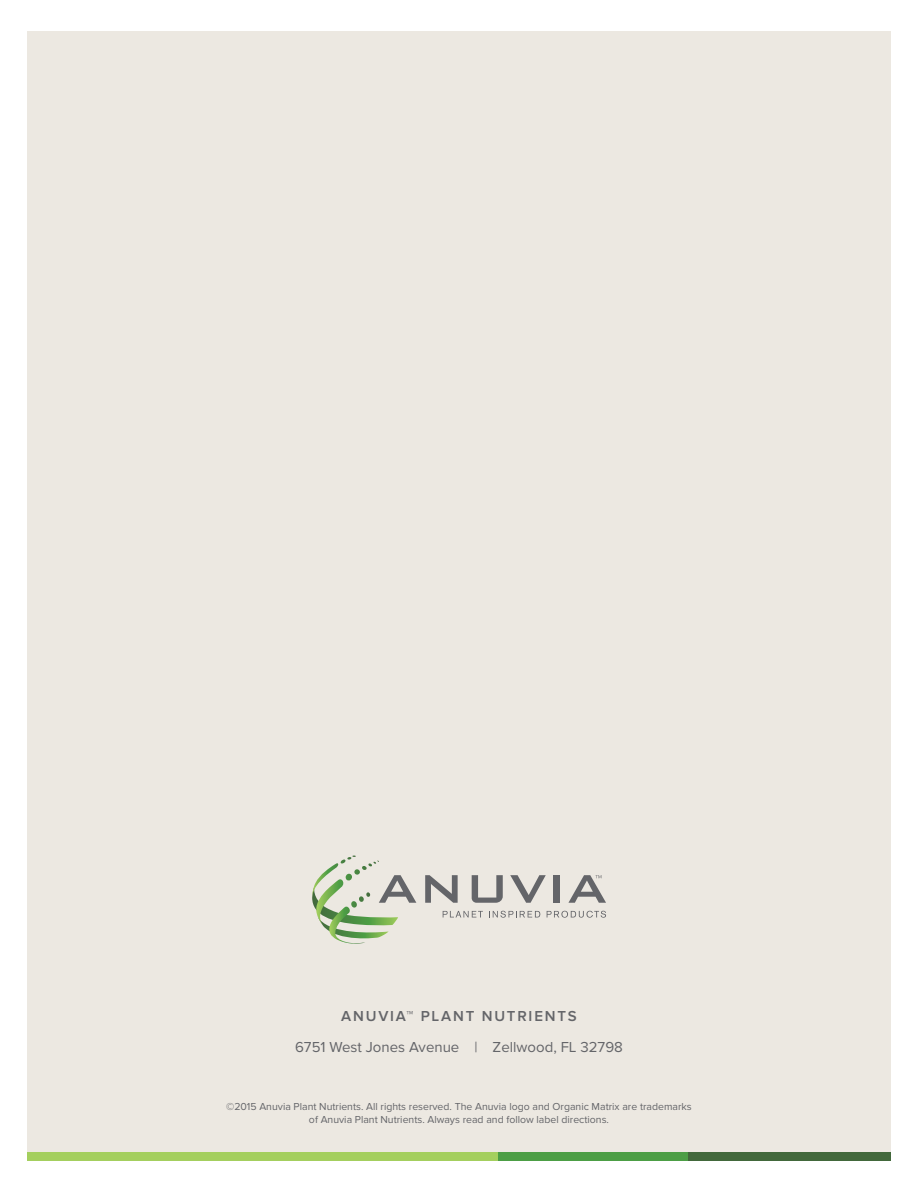
<style>
.page{position:relative;width:918px;height:1188px;background:#fff}
.page>*{position:absolute;margin:0;border:0;box-sizing:border-box;transform-origin:0 0}
.t1{font:15px "Proxima Nova";color:#646569}
.t2{font:600 15px "Proxima Nova";letter-spacing:.12em;color:#646569}
.t3{font:10.5px/12.6px "Proxima Nova";color:#646569;text-align:center}
</style>
<div class="page">
<div style="left:27px;top:32px;width:864px;height:1120px;background:#ece8e1"></div>
<svg style="left:443px;top:911px;width:40px;height:6px"></svg>
<svg style="left:489px;top:911px;width:51px;height:7px"></svg>
<svg style="left:547px;top:911px;width:59px;height:7px"></svg>
<svg style="left:425px;top:875px;width:33px;height:28px"></svg>
<svg style="left:472px;top:875px;width:31px;height:28px"></svg>
<svg style="left:510px;top:875px;width:36px;height:28px"></svg>
<div style="left:553px;top:875px;width:7px;height:28px;background:#646569"></div>
<svg style="left:568px;top:875px;width:38px;height:28px"></svg>
<svg style="left:312px;top:856px;width:104px;height:88px"></svg>
<div style="left:27px;top:1152px;width:471px;height:9px;background:#a4cf5e"></div>
<div style="left:498px;top:1152px;width:191px;height:9px;background:#4c9e45"></div>
<div style="left:689px;top:1152px;width:202px;height:9px;background:#42683b"></div>
<h1 class="t2" style="left:341px;top:1007px;width:237px">ANUVIA™ PLANT NUTRIENTS</h1>
<h1 class="t1" style="left:295px;top:1039px;width:329px">6751 West Jones Avenue | Zellwood, FL 32798</h1>
<p class="t3" style="left:226px;top:1100px;width:467px">©2015 Anuvia Plant Nutrients. All rights reserved. The Anuvia logo and Organic Matrix are trademarks of Anuvia Plant Nutrients. Always read and follow label directions.</p>
</div>
